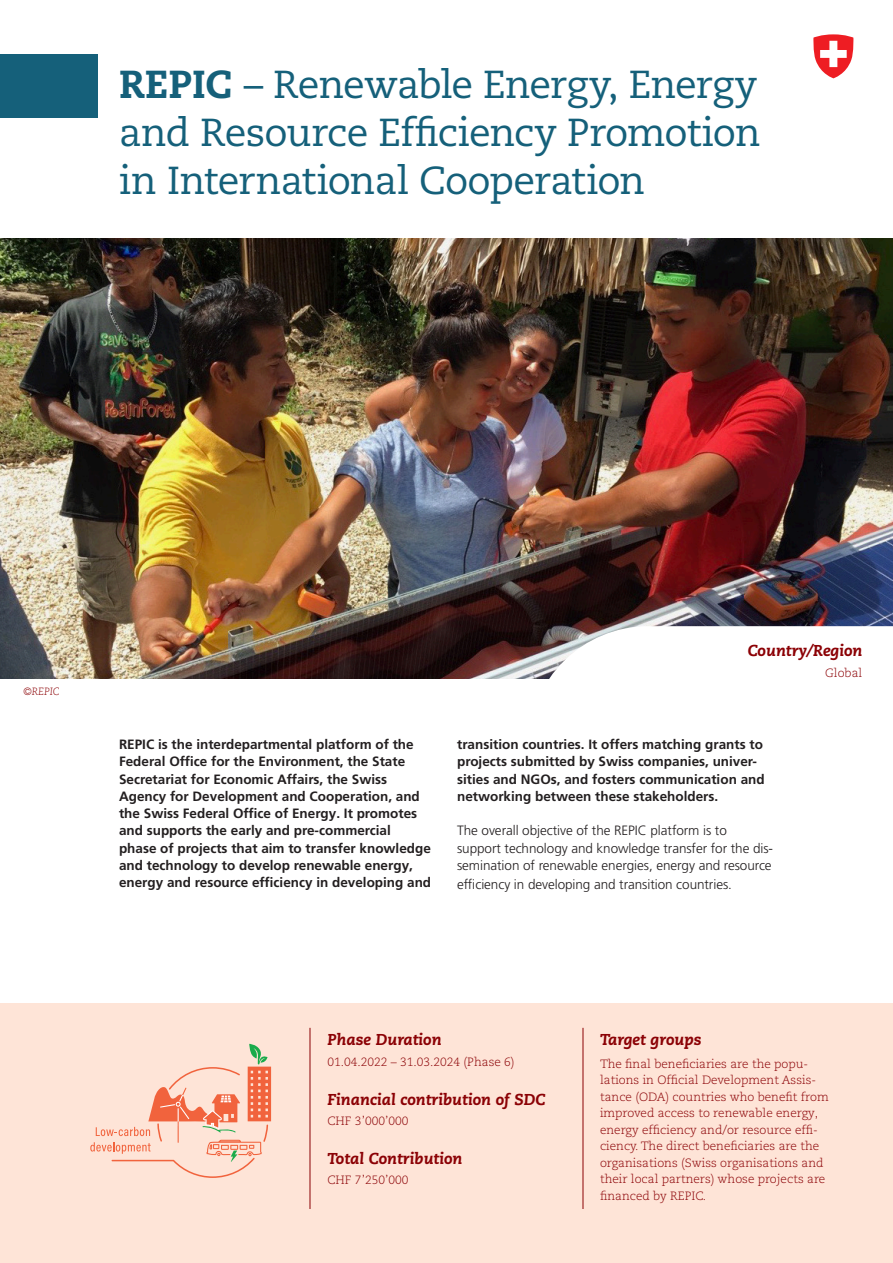
<style>
.page{position:relative;width:893px;height:1263px;background:#fff}
.page>*{position:absolute;margin:0;border:0;box-sizing:border-box;transform-origin:0 0}
.t1{font:39px "Caecilia LT Pro 55 Roman";letter-spacing:-.02em;color:#15607a}
.t2{font:italic 800 15.75px "Caecilia LT Pro 86";color:#8b0105}
.t3{font:700 13.5px/17.2px "Frutiger LT Pro";color:#231f20}
.t4{font:300 13.5px/17.2px "Frutiger LT Pro";letter-spacing:-.005em;color:#231f20}
.t5{font:300 12px/16.5px "Caecilia LT Pro 45";color:#8b0105}
.t6{font:italic 300 10.5px "Caecilia LT Pro 46";color:#8b0105}
.s1{font-family:"Caecilia LT Pro 85";font-weight:800}
</style>
<div class="page">
<img style="left:0;top:238px;width:893px;height:440px">
<svg style="left:528px;top:626px;width:365px;height:53px"></svg>
<div style="left:0;top:1003px;width:893px;height:260px;background:#fee4d7"></div>
<div style="left:0;top:54px;width:98px;height:64px;background:#15607a"></div>
<hr style="left:310px;top:1028px;width:1px;height:181px;background:#8b0105">
<hr style="left:583px;top:1028px;width:1px;height:181px;background:#8b0105">
<svg style="left:90px;top:1044px;width:181px;height:134px"></svg>
<svg style="left:813px;top:34px;width:40px;height:44px"></svg>
<p class="t1" style="left:119px;top:58px;width:640px"><span class="s1">REPIC</span> – Renewable Energy, Energy</p>
<p class="t1" style="left:119px;top:106px;width:643px">and Resource Efficiency Promotion</p>
<p class="t1" style="left:119px;top:154px;width:528px">in International Cooperation</p>
<p class="t6" style="left:23px;top:685px;width:38px">©REPIC</p>
<p class="t2" style="left:748px;top:640px;width:116px">Country/Region</p>
<p class="t5" style="left:825px;top:664px;width:39px">Global</p>
<p class="t3" style="left:119px;top:736px;width:314px">REPIC is the interdepartmental platform of the Federal Office for the Environment, the State Secretariat for Economic Affairs, the Swiss Agency for Development and Cooperation, and the Swiss Federal Office of Energy. It promotes and supports the early and pre-commercial phase of projects that aim to transfer knowledge and technology to develop renewable energy, energy and resource efficiency in developing and</p>
<p class="t3" style="left:457px;top:736px;width:309px">transition countries. It offers matching grants to projects submitted by Swiss companies, univer&shy;sities and NGOs, and fosters communication and networking between these stakeholders.</p>
<p class="t4" style="left:457px;top:822px;width:317px">The overall objective of the REPIC platform is to support technology and knowledge transfer for the dis&shy;semination of renewable energies, energy and resource</p>
<p class="t4" style="left:457px;top:875px;width:276px">efficiency in developing and transition countries.</p>
<p class="t2" style="left:327px;top:1029px;width:116px">Phase Duration</p>
<p class="t5" style="left:327px;top:1053px;width:189px">01.04.2022 – 31.03.2024 (Phase 6)</p>
<p class="t2" style="left:327px;top:1088px;width:219px">Financial contribution of SDC</p>
<p class="t5" style="left:327px;top:1112px;width:82px">CHF 3’000’000</p>
<p class="t2" style="left:327px;top:1147px;width:137px">Total Contribution</p>
<p class="t5" style="left:327px;top:1171px;width:82px">CHF 7’250’000</p>
<p class="t2" style="left:600px;top:1029px;width:103px">Target groups</p>
<p class="t5" style="left:600px;top:1055px;width:230px">The final beneficiaries are the popu&shy;lations in Official Development Assis&shy;tance (ODA) countries who benefit from improved access to renewable energy, energy efficiency and/or resource effi&shy;ciency. The direct beneficiaries are the organisations (Swiss organisations and their local partners) whose projects are financed by REPIC.</p>
</div>
